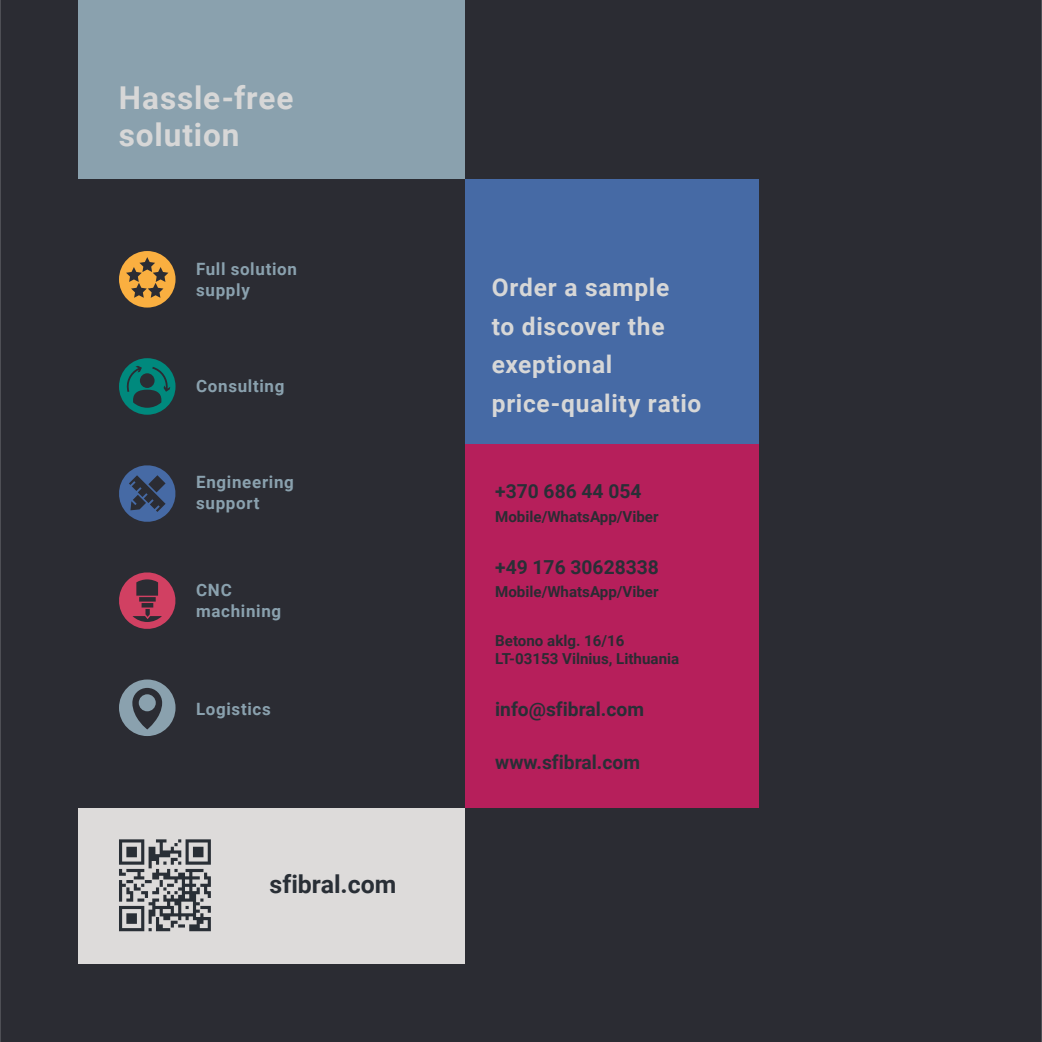
<style>
.page{position:relative;width:1042px;height:1042px;background:#2b2c33}
.page>*{position:absolute;margin:0;border:0;box-sizing:border-box;transform-origin:0 0}
.t1{font:700 31.5px/36.8px "Roboto";letter-spacing:.025em;color:#d7d7d7}
.t2{font:700 24.85px "Roboto";color:#292f36}
.t3{font:700 24.5px/38.5px "Roboto";letter-spacing:.03em;color:#d7d7d7}
.t4{font:700 19.25px "Roboto";color:#292f36}
.t5{font:700 16.97px/21.2px "Roboto";letter-spacing:.04em;color:#8aa1ae}
.t6{font:700 15.05px/18.2px "Roboto";color:#2b2c33}
</style>
<div class="page">
<div style="left:78px;top:0;width:387px;height:179px;background:#8aa1ae"></div>
<svg style="left:119px;top:679px;width:56px;height:57px"></svg>
<svg style="left:119px;top:465px;width:57px;height:57px"></svg>
<svg style="left:119px;top:572px;width:57px;height:57px"></svg>
<svg style="left:119px;top:358px;width:56px;height:57px"></svg>
<svg style="left:119px;top:251px;width:56px;height:56px"></svg>
<div style="left:465px;top:180px;width:294px;height:264px;background:#466aa5"></div>
<div style="left:465px;top:444px;width:294px;height:364px;background:#b61f5b"></div>
<div style="left:78px;top:808px;width:387px;height:156px;background:#dddbda"></div>
<svg style="left:119px;top:839px;width:92px;height:92px"></svg>
<hr style="left:1041px;top:0;width:1px;height:1042px;background:#fff">
<hr style="left:0;top:0;width:1px;height:1042px;background:#fff">
<h1 class="t1" style="left:119px;top:78px;width:176px">Hassle-free solution</h1>
<p class="t5" style="left:196px;top:258px;width:102px">Full solution supply</p>
<p class="t5" style="left:196px;top:375px;width:90px">Consulting</p>
<p class="t5" style="left:196px;top:470px;width:99px">Engineering support</p>
<p class="t5" style="left:196px;top:579px;width:87px">CNC machining</p>
<p class="t5" style="left:196px;top:698px;width:76px">Logistics</p>
<h2 class="t2" style="left:270px;top:866px;width:128px">sfibral.com</h2>
<h3 class="t3" style="left:492px;top:267px;width:211px">Order a sample<br>to discover the exeptional price-quality ratio</h3>
<p class="t4" style="left:495px;top:477px;width:148px">+370 686 44 054</p>
<p class="t6" style="left:495px;top:507px;width:165px">Mobile/WhatsApp/Viber</p>
<p class="t4" style="left:495px;top:554px;width:165px">+49 176 30628338</p>
<p class="t6" style="left:495px;top:582px;width:165px">Mobile/WhatsApp/Viber</p>
<p class="t6" style="left:495px;top:631px;width:186px">Betono aklg. 16/16<br>LT-03153 Vilnius, Lithuania</p>
<p class="t4" style="left:495px;top:696px;width:150px">info@sfibral.com</p>
<p class="t4" style="left:495px;top:749px;width:146px">www.sfibral.com</p>
</div>
